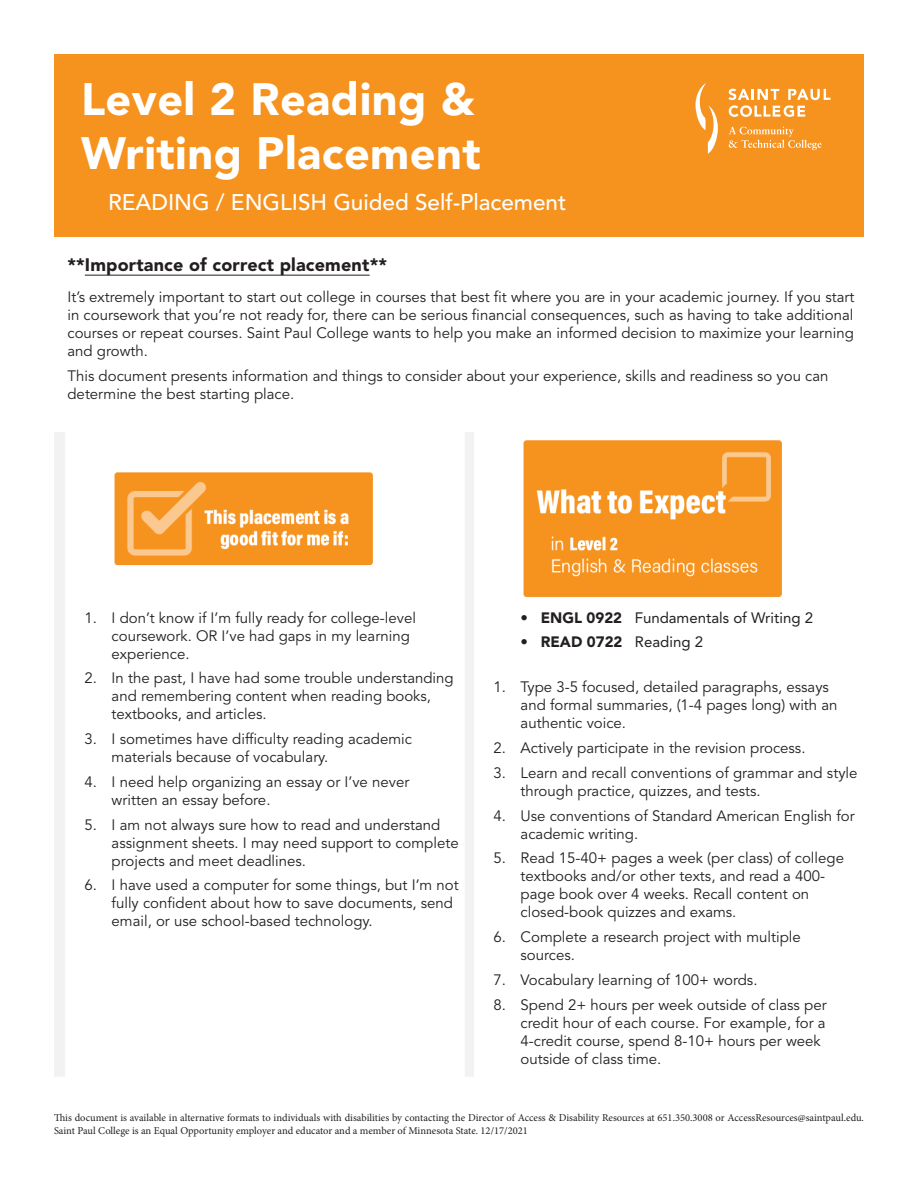
<style>
.page{position:relative;width:918px;height:1188px;background:#fff}
.page>*{position:absolute;margin:0;border:0;box-sizing:border-box;transform-origin:0 0}
.t1{font:900 45px/54px "Avenir LT Std";letter-spacing:.01em;color:#fff}
.t2{font:500 22.5px "Avenir LT Std";color:#fff}
.t3{font:900 18px "Avenir LT Std";letter-spacing:.01em;color:#231f20}
.t4{font:15px/18px "Avenir LT Std";color:#231f20}
.t5{font:15px "Avenir LT Std";color:#231f20}
.t6{font:900 15px "Avenir LT Std";color:#231f20}
.t7{font:10.5px/12.6px "Minion Pro";color:#231f20}
.s1{font-weight:900}
.s2{font-weight:400}
</style>
<div class="page">
<svg style="left:54px;top:432px;width:420px;height:644px"></svg>
<img style="left:112px;top:469px;width:264px;height:99px">
<img style="left:523px;top:440px;width:259px;height:158px">
<div style="left:54px;top:54px;width:810px;height:183px;background:#f6921e"></div>
<svg style="left:696px;top:83px;width:22px;height:71px"></svg>
<svg style="left:729px;top:127px;width:93px;height:23px"></svg>
<svg style="left:728px;top:89px;width:103px;height:28px"></svg>
<hr style="left:85px;top:275px;width:285px;height:1px;background:#231f20">
<p class="t1" style="left:81px;top:72px;width:401px">Level 2 Reading &amp;<br>Writing Placement</p>
<p class="t2" style="left:108px;top:189px;width:460px">READING / ENGLISH Guided Self-Placement</p>
<p class="t3" style="left:68px;top:253px;width:321px">**Importance of correct placement**</p>
<p class="t4" style="left:68px;top:288px;width:788px;text-align:justify">It’s extremely important to start out college in courses that best fit where you are in your academic journey. If you start in coursework that you’re not ready for, there can be serious financial consequences, such as having to take additional courses or repeat courses. Saint Paul College wants to help you make an informed decision to maximize your learning and growth.</p>
<p class="t4" style="left:68px;top:367px;width:763px">This document presents information and things to consider about your experience, skills and readiness so you can determine the best starting place.</p>
<p class="t4" style="left:112px;top:609px;width:306px;text-indent:-27px">1. I don’t know if I’m fully ready for college-level coursework. OR I’ve had gaps in my learning experience.</p>
<p class="t4" style="left:112px;top:670px;width:344px;text-indent:-27px">2. In the past, I have had some trouble understanding and remembering content when reading books, textbooks, and articles.</p>
<p class="t4" style="left:112px;top:730px;width:302px;text-indent:-27px">3. I sometimes have difficulty reading academic materials because of vocabulary.</p>
<p class="t4" style="left:112px;top:773px;width:299px;text-indent:-27px">4. I need help organizing an essay or I’ve never written an essay before.</p>
<p class="t4" style="left:112px;top:816px;width:349px;text-indent:-27px">5. I am not always sure how to read and understand assignment sheets. I may need support to complete projects and meet deadlines.</p>
<p class="t4" style="left:112px;top:877px;width:349px;text-indent:-27px">6. I have used a computer for some things, but I’m not fully confident about how to save documents, send email, or use school-based technology.</p>
<p class="t5" style="left:521px;top:609px;width:294px"><span class="s1">• ENGL 0922</span> Fundamentals of Writing 2</p>
<p class="t6" style="left:521px;top:633px;width:184px">• READ 0722 <span class="s2">Reading 2</span></p>
<p class="t4" style="left:521px;top:679px;width:318px;text-indent:-27px">1. Type 3-5 focused, detailed paragraphs, essays and formal summaries, (1-4 pages long) with an authentic voice.</p>
<p class="t4" style="left:494px;top:739px;width:313px">2. Actively participate in the revision process.</p>
<p class="t4" style="left:521px;top:764px;width:338px;text-indent:-27px">3. Learn and recall conventions of grammar and style through practice, quizzes, and tests.</p>
<p class="t4" style="left:521px;top:807px;width:336px;text-indent:-27px">4. Use conventions of Standard American English for academic writing.</p>
<p class="t4" style="left:521px;top:850px;width:325px;text-indent:-27px">5. Read 15-40+ pages a week (per class) of college textbooks and/or other texts, and read a 400- page book over 4 weeks. Recall content on closed-book quizzes and exams.</p>
<p class="t4" style="left:521px;top:928px;width:282px;text-indent:-27px">6. Complete a research project with multiple sources.</p>
<p class="t4" style="left:494px;top:971px;width:265px">7. Vocabulary learning of 100+ words.</p>
<p class="t4" style="left:521px;top:996px;width:308px;text-indent:-27px">8. Spend 2+ hours per week outside of class per credit hour of each course. For example, for a 4-credit course, spend 8-10+ hours per week outside of class time.</p>
<p class="t7" style="left:54px;top:1112px;width:812px">This document is available in alternative formats to individuals with disabilities by contacting the Director of Access &amp; Disability Resources at 651.350.3008 or AccessResources@saintpaul.edu.<br>Saint Paul College is an Equal Opportunity employer and educator and a member of Minnesota State. 12/17/2021</p>
</div>
